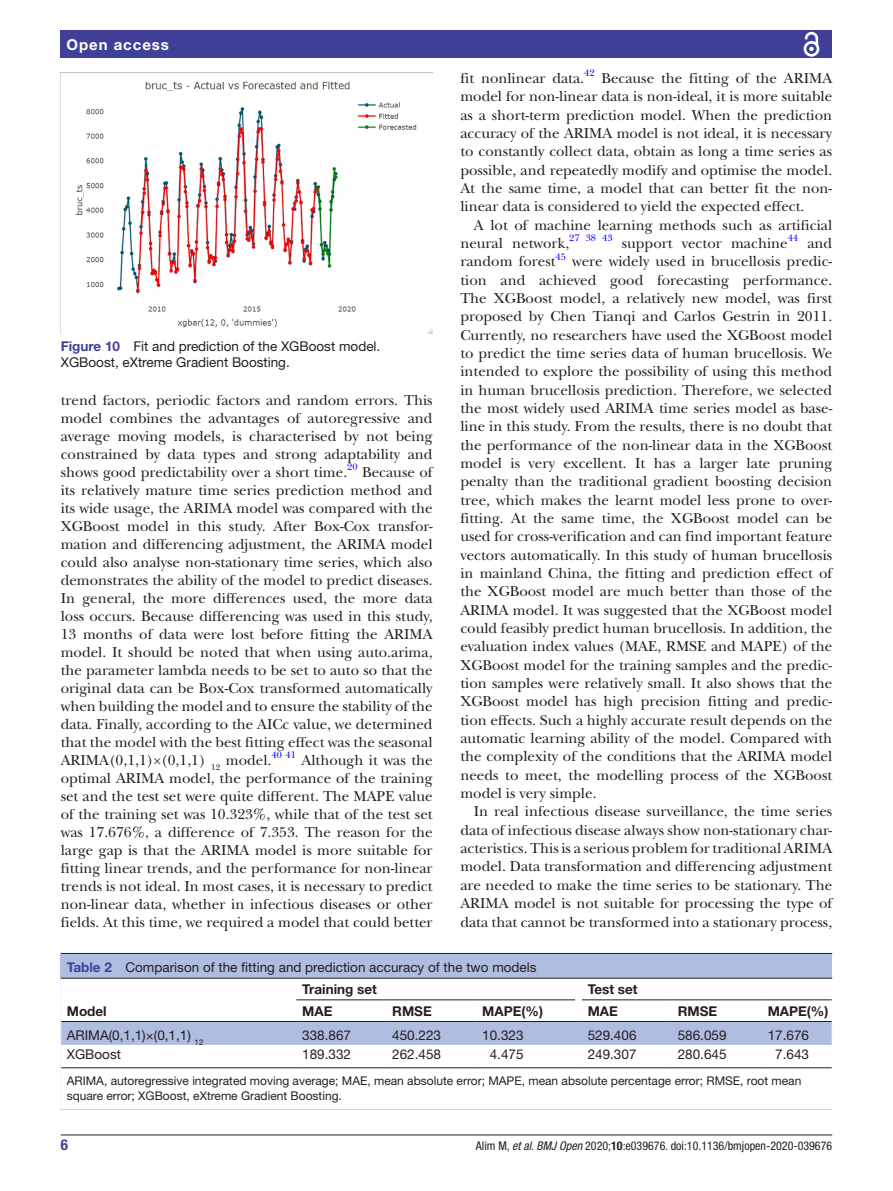
<style>
.page{position:relative;width:893px;height:1191px;background:#fff}
.page>*{position:absolute;margin:0;border:0;box-sizing:border-box;transform-origin:0 0}
.t1{font:15px/18.3px "New Baskerville";color:#231f20;text-align:justify}
.t2{font:700 15px "Helvetica Neue LT Std";letter-spacing:.065em;color:#fff}
.t3{font:700 condensed 15px "Helvetica Neue LT Std";color:#414099}
.t4{font:13.5px/16.2px "Helvetica Neue LT Std";color:#231f20}
.t5{font:700 13.5px "Helvetica Neue LT Std";color:#231f20}
.t6{font:12px/15px "Helvetica Neue LT Std";color:#231f20}
.t7{font:condensed 12px "Helvetica Neue LT Std";color:#231f20}
.t8{font:9.9px "New Baskerville";color:#00f}
.s1{font-weight:700;color:#414099}
.s2{font-style:italic}
.s3{font-weight:700}
</style>
<div class="page">
<hr style="left:61px;top:1134px;width:771px;height:1px;background:#231f20">
<div style="left:61px;top:31px;width:771px;height:27px;background:#414099"></div>
<svg style="left:803px;top:31px;width:17px;height:26px"></svg>
<img style="left:75px;top:81px;width:358px;height:252px">
<div style="left:61px;top:954px;width:771px;height:155px;background:#afbde1"></div>
<hr style="left:61px;top:953px;width:771px;height:1px;background:#231f20">
<div style="left:61px;top:1068px;width:771px;height:41px;background:#fff"></div>
<hr style="left:61px;top:977px;width:235px;height:1px;background:#231f20">
<hr style="left:296px;top:977px;width:90px;height:1px;background:#231f20">
<hr style="left:386px;top:977px;width:90px;height:1px;background:#231f20">
<hr style="left:476px;top:977px;width:106px;height:1px;background:#231f20">
<hr style="left:582px;top:977px;width:90px;height:1px;background:#231f20">
<hr style="left:672px;top:977px;width:90px;height:1px;background:#231f20">
<hr style="left:762px;top:977px;width:70px;height:1px;background:#231f20">
<hr style="left:296px;top:1067px;width:90px;height:1px;background:#231f20">
<hr style="left:386px;top:1067px;width:90px;height:1px;background:#231f20">
<hr style="left:476px;top:1067px;width:106px;height:1px;background:#231f20">
<hr style="left:582px;top:1067px;width:90px;height:1px;background:#231f20">
<hr style="left:672px;top:1067px;width:90px;height:1px;background:#231f20">
<hr style="left:762px;top:1067px;width:70px;height:1px;background:#231f20">
<hr style="left:61px;top:1067px;width:235px;height:1px;background:#231f20">
<hr style="left:67px;top:1099px;width:765px;height:2px;background:#fff">
<svg style="left:60px;top:978px;width:773px;height:89px"></svg>
<p class="t2" style="left:66px;top:35px;width:104px">Open access</p>
<p class="t4" style="left:61px;top:338px;width:321px"><span class="s1">Figure 10</span> Fit and prediction of the XGBoost model.<br>XGBoost, eXtreme Gradient Boosting.</p>
<p class="t1" style="left:61px;top:391px;width:373px">trend factors, periodic factors and random errors. This model combines the advantages of autoregressive and average moving models, is characterised by not being constrained by data types and strong adaptability and shows good predictability over a short time.</p>
<p class="t8" style="left:347px;top:461px;width:12px">20</p>
<p class="t1" style="left:61px;top:463px;width:373px;text-indent:301px">Because of its relatively mature time series prediction method and its wide usage, the ARIMA model was compared with the XGBoost model in this study. After Box-Cox transfor&shy;mation and differencing adjustment, the ARIMA model could also analyse non-stationary time series, which also demonstrates the ability of the model to predict diseases.<br>In general, the more differences used, the more data loss occurs. Because differencing was used in this study, 13 months of data were lost before fitting the ARIMA model. It should be noted that when using auto.arima, the parameter lambda needs to be set to auto so that the original data can be Box-Cox transformed automatically when building the model and to ensure the stability of the data. Finally, according to the AICc value, we determined that the model with the best fitting effect was the seasonal ARIMA(0,1,1)×(0,1,1) <sub>12</sub> model.</p>
<p class="t8" style="left:272px;top:749px;width:26px">40 41</p>
<p class="t1" style="left:61px;top:751px;width:373px;text-indent:241px">Although it was the optimal ARIMA model, the performance of the training set and the test set were quite different. The MAPE value of the training set was 10.323%, while that of the test set was 17.676%, a difference of 7.353. The reason for the large gap is that the ARIMA model is more suitable for fitting linear trends, and the performance for non-linear trends is not ideal. In most cases, it is necessary to predict non-linear data, whether in infectious diseases or other fields. At this time, we required a model that could better</p>
<p class="t1" style="left:460px;top:69px;width:136px">fit nonlinear data.<sup>42</sup></p>
<p class="t1" style="left:460px;top:69px;width:373px;text-indent:141px">Because the fitting of the ARIMA model for non-linear data is non-ideal, it is more suitable as a short-term prediction model. When the prediction accuracy of the ARIMA model is not ideal, it is necessary to constantly collect data, obtain as long a time series as possible, and repeatedly modify and optimise the model.<br>At the same time, a model that can better fit the non&shy;linear data is considered to yield the expected effect.</p>
<p class="t1" style="left:460px;top:216px;width:373px;text-indent:14px">A lot of machine learning methods such as artificial neural network,<sup>27</sup> <sup>38</sup> <sup>43</sup></p>
<p class="t1" style="left:622px;top:234px;width:167px">support vector machine</p>
<p class="t8" style="left:788px;top:232px;width:12px">44</p>
<p class="t1" style="left:807px;top:234px;width:26px">and</p>
<p class="t1" style="left:460px;top:252px;width:97px">random forest</p>
<p class="t8" style="left:556px;top:251px;width:12px">45</p>
<p class="t1" style="left:460px;top:252px;width:373px;text-indent:112px">were widely used in brucellosis predic&shy;tion and achieved good forecasting performance.<br>The XGBoost model, a relatively new model, was first proposed by Chen Tianqi and Carlos Gestrin in 2011.<br>Currently, no researchers have used the XGBoost model to predict the time series data of human brucellosis. We intended to explore the possibility of using this method in human brucellosis prediction. Therefore, we selected the most widely used ARIMA time series model as base&shy;line in this study. From the results, there is no doubt that the performance of the non-linear data in the XGBoost model is very excellent. It has a larger late pruning penalty than the traditional gradient boosting decision tree, which makes the learnt model less prone to over&shy;fitting. At the same time, the XGBoost model can be used for cross-verification and can find important feature vectors automatically. In this study of human brucellosis in mainland China, the fitting and prediction effect of the XGBoost model are much better than those of the ARIMA model. It was suggested that the XGBoost model could feasibly predict human brucellosis. In addition, the evaluation index values (MAE, RMSE and MAPE) of the XGBoost model for the training samples and the predic&shy;tion samples were relatively small. It also shows that the XGBoost model has high precision fitting and predic&shy;tion effects. Such a highly accurate result depends on the automatic learning ability of the model. Compared with the complexity of the conditions that the ARIMA model needs to meet, the modelling process of the XGBoost model is very simple.</p>
<p class="t1" style="left:460px;top:802px;width:373px;text-indent:14px">In real infectious disease surveillance, the time series data of infectious disease always show non-stationary char&shy;acteristics. This is a serious problem for traditional ARIMA model. Data transformation and differencing adjustment are needed to make the time series to be stationary. The ARIMA model is not suitable for processing the type of data that cannot be transformed into a stationary process,</p>
<p class="t4" style="left:67px;top:958px;width:471px"><span class="s1">Table 2</span> Comparison of the fitting and prediction accuracy of the two models</p>
<p class="t5" style="left:67px;top:1002px;width:41px">Model</p>
<p class="t5" style="left:302px;top:980px;width:76px">Training set</p>
<p class="t5" style="left:588px;top:980px;width:52px">Test set</p>
<p class="t5" style="left:302px;top:1002px;width:32px">MAE</p>
<p class="t5" style="left:392px;top:1002px;width:41px">RMSE</p>
<p class="t5" style="left:482px;top:1002px;width:62px">MAPE(%)</p>
<p class="t5" style="left:588px;top:1002px;width:32px">MAE</p>
<p class="t5" style="left:678px;top:1002px;width:41px">RMSE</p>
<p class="t5" style="left:768px;top:1002px;width:62px">MAPE(%)</p>
<p class="t4" style="left:67px;top:1027px;width:138px">ARIMA(0,1,1)×(0,1,1) <sub>12</sub></p>
<p class="t4" style="left:302px;top:1027px;width:50px">338.867</p>
<p class="t4" style="left:392px;top:1027px;width:50px">450.223</p>
<p class="t4" style="left:482px;top:1027px;width:43px">10.323</p>
<p class="t4" style="left:588px;top:1027px;width:50px">529.406</p>
<p class="t4" style="left:678px;top:1027px;width:50px">586.059</p>
<p class="t4" style="left:768px;top:1027px;width:43px">17.676</p>
<p class="t4" style="left:67px;top:1045px;width:56px">XGBoost</p>
<p class="t4" style="left:302px;top:1045px;width:50px">189.332</p>
<p class="t4" style="left:392px;top:1045px;width:50px">262.458</p>
<p class="t4" style="left:490px;top:1045px;width:35px">4.475</p>
<p class="t4" style="left:588px;top:1045px;width:50px">249.307</p>
<p class="t4" style="left:678px;top:1045px;width:50px">280.645</p>
<p class="t4" style="left:775px;top:1045px;width:35px">7.643</p>
<p class="t6" style="left:67px;top:1073px;width:736px">ARIMA, autoregressive integrated moving average; MAE, mean absolute error; MAPE, mean absolute percentage error; RMSE, root mean square error; XGBoost, eXtreme Gradient Boosting.</p>
<p class="t3" style="left:61px;top:1135px;width:9px">6</p>
<p class="t7" style="left:476px;top:1138px;width:358px">Alim M, <span class="s2">et al</span>. <span class="s2">BMJ Open</span> 2020;<span class="s3">10</span>:e039676. doi:10.1136/bmjopen-2020-039676</p>
</div>
